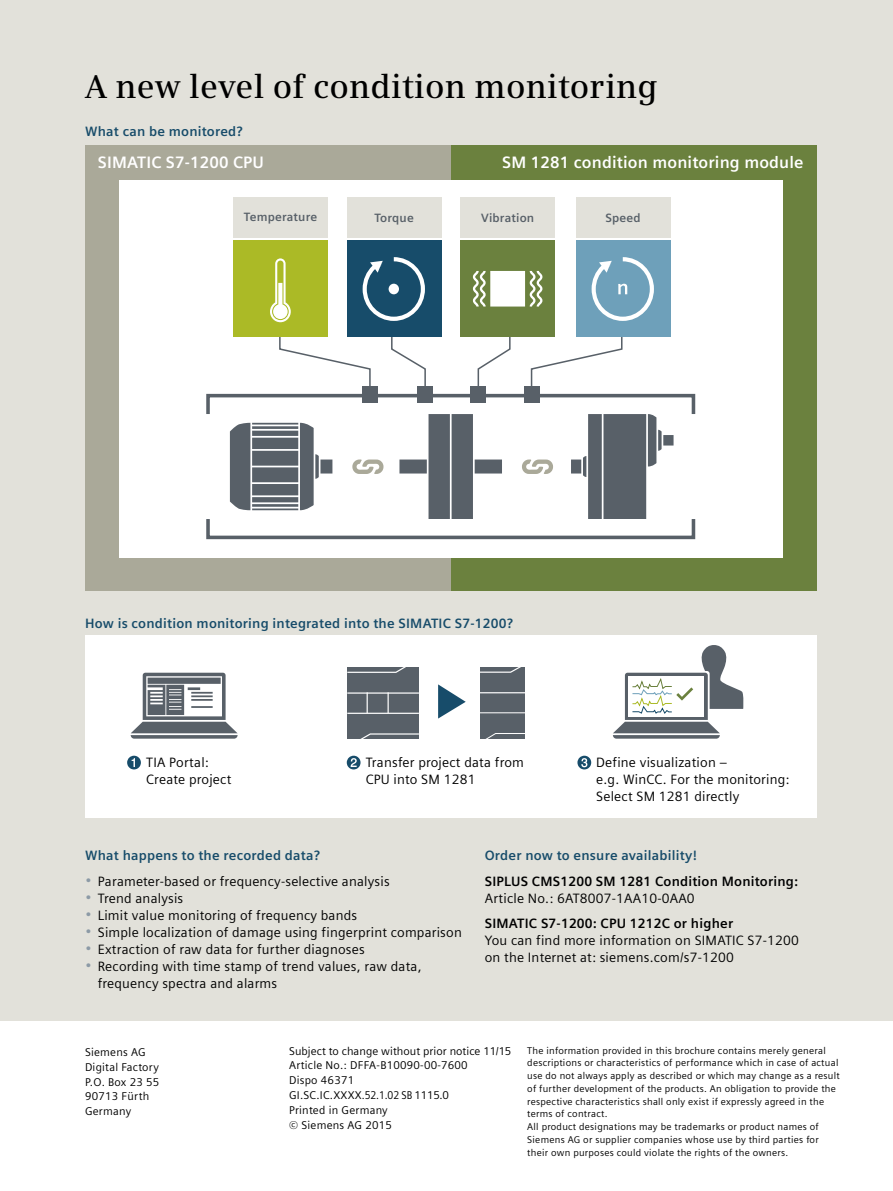
<style>
.page{position:relative;width:893px;height:1191px;background:#fff}
.page>*{position:absolute;margin:0;border:0;box-sizing:border-box;transform-origin:0 0}
.t1{font:600 33px "Siemens Serif";letter-spacing:.005em;color:#000}
.t2{font:700 16.5px "Siemens Sans Global";letter-spacing:.01em;color:#fff}
.t3{font:13.5px/17px "Siemens Sans Global";letter-spacing:.015em;color:#000}
.t4{font:700 13.5px "Siemens Sans Global";letter-spacing:.015em;color:#174c6a}
.t5{font:700 13.5px "Siemens Sans Global";letter-spacing:.015em;color:#000}
.t6{font:700 12px "Siemens Sans Global";letter-spacing:.015em;color:#586068}
.t7{font:11.25px/14.9px "Siemens Sans Global";letter-spacing:.02em;color:#000}
.t8{font:9.75px/12.8px "Siemens Sans Global";letter-spacing:.025em;color:#000}
.s1{color:#8c9aa6}
</style>
<div class="page">
<div style="left:0;top:0;width:893px;height:1020px;background:#e2e1da"></div>
<div style="left:85px;top:146px;width:366px;height:445px;background:#aaa999"></div>
<div style="left:451px;top:146px;width:365px;height:445px;background:#6b813e"></div>
<div style="left:119px;top:180px;width:663px;height:377px;background:#fff"></div>
<svg style="left:206px;top:393px;width:490px;height:147px"></svg>
<svg style="left:571px;top:414px;width:102px;height:105px"></svg>
<svg style="left:399px;top:414px;width:103px;height:105px"></svg>
<svg style="left:230px;top:423px;width:102px;height:87px"></svg>
<div style="left:470px;top:387px;width:16px;height:16px;background:#586068"></div>
<div style="left:524px;top:387px;width:15px;height:16px;background:#586068"></div>
<div style="left:417px;top:387px;width:16px;height:16px;background:#586068"></div>
<div style="left:576px;top:240px;width:94px;height:97px;background:#6ea0ba"></div>
<div style="left:347px;top:240px;width:94px;height:97px;background:#174c6a"></div>
<div style="left:233px;top:240px;width:95px;height:97px;background:#abba26"></div>
<svg style="left:270px;top:257px;width:157px;height:139px"></svg>
<div style="left:362px;top:387px;width:16px;height:16px;background:#586068"></div>
<div style="left:460px;top:240px;width:95px;height:97px;background:#6b813e"></div>
<svg style="left:473px;top:257px;width:181px;height:139px"></svg>
<div style="left:85px;top:635px;width:731px;height:183px;background:#fff"></div>
<svg style="left:131px;top:672px;width:107px;height:66px"></svg>
<div style="left:347px;top:667px;width:72px;height:72px;background:#586068"></div>
<svg style="left:347px;top:667px;width:59px;height:6px"></svg>
<svg style="left:360px;top:733px;width:59px;height:6px"></svg>
<hr style="left:347px;top:692px;width:72px;height:1px;background:#fff">
<hr style="left:347px;top:712px;width:72px;height:2px;background:#fff">
<svg style="left:388px;top:692px;width:1px;height:21px"></svg>
<svg style="left:367px;top:692px;width:1px;height:21px"></svg>
<svg style="left:438px;top:684px;width:28px;height:34px"></svg>
<div style="left:481px;top:667px;width:44px;height:71px;background:#586068"></div>
<hr style="left:481px;top:692px;width:44px;height:1px;background:#fff">
<hr style="left:481px;top:712px;width:44px;height:1px;background:#fff">
<svg style="left:481px;top:667px;width:40px;height:6px"></svg>
<svg style="left:487px;top:733px;width:38px;height:5px"></svg>
<svg style="left:613px;top:645px;width:131px;height:93px"></svg>
<div style="left:233px;top:197px;width:95px;height:40px;background:#e2e1da"></div>
<div style="left:347px;top:197px;width:94px;height:40px;background:#e2e1da"></div>
<div style="left:460px;top:197px;width:95px;height:40px;background:#e2e1da"></div>
<div style="left:576px;top:197px;width:94px;height:40px;background:#e2e1da"></div>
<svg style="left:127px;top:755px;width:14px;height:14px"></svg>
<svg style="left:347px;top:755px;width:14px;height:14px"></svg>
<svg style="left:577px;top:755px;width:14px;height:14px"></svg>
<h1 class="t1" style="left:85px;top:67px;width:574px">A new level of condition monitoring</h1>
<p class="t4" style="left:85px;top:124px;width:159px">What can be monitored?</p>
<p class="t2" style="left:98px;top:153px;width:168px">SIMATIC S7-1200 CPU</p>
<p class="t2" style="left:502px;top:153px;width:303px">SM 1281 condition monitoring module</p>
<p class="t6" style="left:244px;top:210px;width:75px">Temperature</p>
<p class="t6" style="left:374px;top:211px;width:41px">Torque</p>
<p class="t6" style="left:481px;top:210px;width:55px">Vibration</p>
<p class="t6" style="left:605px;top:210px;width:37px">Speed</p>
<p class="t4" style="left:85px;top:615px;width:429px">How is condition monitoring integrated into the SIMATIC S7-1200?</p>
<p class="t3" style="left:146px;top:754px;width:87px">TIA Portal:<br>Create project</p>
<p class="t3" style="left:366px;top:754px;width:160px">Transfer project data from<br>CPU into SM 1281</p>
<p class="t3" style="left:596px;top:754px;width:195px">Define visualization –<br>e.g. WinCC. For the monitoring:<br>Select SM 1281 directly</p>
<p class="t4" style="left:85px;top:847px;width:236px">What happens to the recorded data?</p>
<p class="t3" style="left:85px;top:873px;width:306px"><span class="s1">•</span> Parameter-based or frequency-selective analysis</p>
<p class="t3" style="left:85px;top:890px;width:100px"><span class="s1">•</span> Trend analysis</p>
<p class="t3" style="left:85px;top:907px;width:274px"><span class="s1">•</span> Limit value monitoring of frequency bands</p>
<p class="t3" style="left:85px;top:924px;width:378px"><span class="s1">•</span> Simple localization of damage using fingerprint comparison</p>
<p class="t3" style="left:85px;top:941px;width:281px"><span class="s1">•</span> Extraction of raw data for further diagnoses</p>
<p class="t3" style="left:98px;top:958px;width:325px;text-indent:-13px"><span class="s1">•</span> Recording with time stamp of trend values, raw data, frequency spectra and alarms</p>
<p class="t4" style="left:485px;top:847px;width:214px">Order now to ensure availability!</p>
<p class="t5" style="left:485px;top:873px;width:315px">SIPLUS CMS1200 SM 1281 Condition Monitoring:</p>
<p class="t3" style="left:485px;top:890px;width:211px">Article No.: 6AT8007-1AA10-0AA0</p>
<p class="t5" style="left:485px;top:915px;width:250px">SIMATIC S7-1200: CPU 1212C or higher</p>
<p class="t3" style="left:485px;top:932px;width:316px">You can find more information on SIMATIC S7-1200 on the Internet at: siemens.com/s7-1200</p>
<p class="t7" style="left:85px;top:1045px;width:76px">Siemens AG<br>Digital Factory<br>P.O. Box 23 55<br>90713 Fürth<br>Germany</p>
<p class="t7" style="left:289px;top:1043px;width:224px">Subject to change without prior notice 11/15<br>Article No.: DFFA-B10090-00-7600<br>Dispo 46371<br>GI.SC.IC.XXXX.52.1.02 SB 1115.0<br>Printed in Germany<br>© Siemens AG 2015</p>
<p class="t8" style="left:527px;top:1044px;width:314px">The information provided in this brochure contains merely general descriptions or characteristics of performance which in case of actual use do not always apply as described or which may change as a result of further development of the products. An obligation to provide the respective characteristics shall only exist if expressly agreed in the terms of contract.<br>All product designations may be trademarks or product names of Siemens AG or supplier companies whose use by third parties for their own purposes could violate the rights of the owners.</p>
</div>
